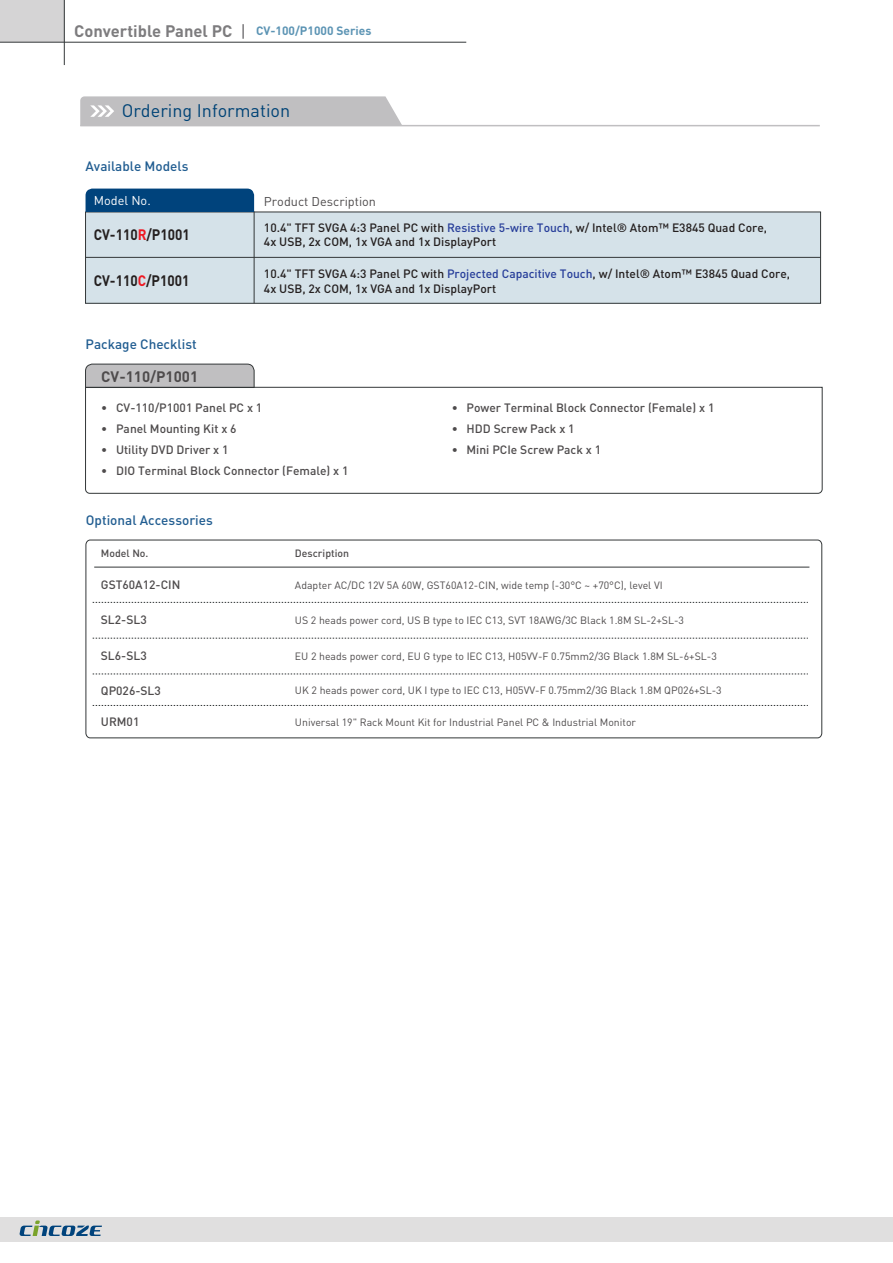
<style>
.page{position:relative;width:893px;height:1263px;background:#fff}
.page>*{position:absolute;margin:0;border:0;box-sizing:border-box;transform-origin:0 0}
.t1{font:18px "DIN Pro";color:#004376}
.t2{font:700 16.5px "DIN Pro";color:#7d7c7e}
.t3{font:700 15px "DIN Pro";color:#241f1f;scale:.9 1}
.t4{font:700 15px "DIN Pro";color:#4e4b4c}
.t5{font:500 13.5px "DIN Pro";color:#215d91}
.t6{font:12.6px "DIN Pro";color:#4e4b4c}
.t7{font:12.6px "DIN Pro";color:#fff}
.t8{font:500 12px/14.4px "DIN Pro";color:#241f1f}
.t9{font:500 12px "DIN Pro";color:#4e4b4c}
.t10{font:700 12px "DIN Pro";color:#5c94b4}
.t11{font:10.5px "DIN Pro";color:#4e4b4c}
.t12{font:500 10.5px "DIN Pro";color:#4e4b4c}
.s1{color:#ef1923}
.s2{color:#273e9a}
</style>
<div class="page">
<div style="left:0;top:1217px;width:893px;height:24px;background:#e0dfdf"></div>
<svg style="left:20px;top:1220px;width:82px;height:16px"></svg>
<hr style="left:80px;top:125px;width:740px;height:1px;background:#c0bfc1">
<svg style="left:80px;top:96px;width:322px;height:29px;background:#c3c2c4"></svg>
<svg style="left:85px;top:364px;width:169px;height:23px;background:#bab9bb"></svg>
<svg style="left:85px;top:387px;width:737px;height:107px"></svg>
<div style="left:86px;top:212px;width:735px;height:91px;background:#d5e2e9"></div>
<hr style="left:254px;top:211px;width:1px;height:92px;background:#333738">
<div style="left:86px;top:189px;width:168px;height:23px;background:#00437c"></div>
<hr style="left:86px;top:257px;width:735px;height:1px;background:#333738">
<div style="left:0;top:0;width:64px;height:42px;background:#d5d4d5"></div>
<hr style="left:0;top:42px;width:466px;height:1px;background:#333738">
<hr style="left:64px;top:0;width:1px;height:65px;background:#333738">
<svg style="left:242px;top:24px;width:2px;height:15px"></svg>
<hr style="left:94px;top:567px;width:715px;height:1px;background:#333738">
<div style="left:86px;top:540px;width:736px;height:198px;border:1px solid #333738;border-radius:5px"></div>
<svg style="left:93px;top:602px;width:715px;height:1px"></svg>
<svg style="left:93px;top:638px;width:715px;height:1px"></svg>
<svg style="left:93px;top:674px;width:715px;height:1px"></svg>
<svg style="left:93px;top:705px;width:715px;height:1px"></svg>
<h2 class="t2" style="left:74px;top:17px;width:160px">Convertible Panel PC</h2>
<p class="t10" style="left:256px;top:21px;width:117px">CV-100/P1000 Series</p>
<h1 class="t1" style="left:122px;top:98px;width:170px">Ordering Information</h1>
<p class="t5" style="left:86px;top:155px;width:104px">Available Models</p>
<p class="t7" style="left:94px;top:192px;width:59px">Model No.</p>
<p class="t6" style="left:264px;top:193px;width:114px">Product Description</p>
<h3 class="t3" style="left:94px;top:222px;width:108px">CV-110<span class="s1">R</span>/P1001</h3>
<p class="t8" style="left:264px;top:219px;width:505px">10.4" TFT SVGA 4:3 Panel PC with <span class="s2">Resistive 5-wire Touch</span>, w/ Intel® Atom™ E3845 Quad Core,<br>4x USB, 2x COM, 1x VGA and 1x DisplayPort</p>
<h3 class="t3" style="left:94px;top:268px;width:108px">CV-110<span class="s1">C</span>/P1001</h3>
<p class="t8" style="left:264px;top:265px;width:528px">10.4" TFT SVGA 4:3 Panel PC with <span class="s2">Projected Capacitive Touch</span>, w/ Intel® Atom™ E3845 Quad Core,<br>4x USB, 2x COM, 1x VGA and 1x DisplayPort</p>
<p class="t5" style="left:86px;top:333px;width:113px">Package Checklist</p>
<h3 class="t4" style="left:101px;top:364px;width:98px">CV-110/P1001</h3>
<p class="t9" style="left:101px;top:398px;width:163px">• CV-110/P1001 Panel PC x 1</p>
<p class="t9" style="left:101px;top:419px;width:137px">• Panel Mounting Kit x 6</p>
<p class="t9" style="left:101px;top:440px;width:129px">• Utility DVD Driver x 1</p>
<p class="t9" style="left:101px;top:461px;width:249px">• DIO Terminal Block Connector (Female) x 1</p>
<p class="t9" style="left:452px;top:398px;width:264px">• Power Terminal Block Connector (Female) x 1</p>
<p class="t9" style="left:452px;top:419px;width:124px">• HDD Screw Pack x 1</p>
<p class="t9" style="left:452px;top:440px;width:151px">• Mini PCIe Screw Pack x 1</p>
<p class="t5" style="left:86px;top:509px;width:128px">Optional Accessories</p>
<p class="t12" style="left:101px;top:545px;width:49px">Model No.</p>
<p class="t9" style="left:101px;top:575px;width:81px">GST60A12-CIN</p>
<p class="t9" style="left:101px;top:610px;width:47px">SL2-SL3</p>
<p class="t9" style="left:101px;top:646px;width:47px">SL6-SL3</p>
<p class="t9" style="left:101px;top:681px;width:61px">QP026-SL3</p>
<p class="t12" style="left:295px;top:545px;width:56px">Description</p>
<p class="t11" style="left:295px;top:578px;width:369px">Adapter AC/DC 12V 5A 60W, GST60A12-CIN, wide temp (-30°C ~ +70°C), level VI</p>
<p class="t11" style="left:295px;top:613px;width:391px">US 2 heads power cord, US B type to IEC C13, SVT 18AWG/3C Black 1.8M SL-2+SL-3</p>
<p class="t11" style="left:295px;top:649px;width:423px">EU 2 heads power cord, EU G type to IEC C13, H05VV-F 0.75mm2/3G Black 1.8M SL-6+SL-3</p>
<p class="t11" style="left:295px;top:683px;width:428px">UK 2 heads power cord, UK I type to IEC C13, H05VV-F 0.75mm2/3G Black 1.8M QP026+SL-3</p>
<p class="t9" style="left:101px;top:712px;width:40px">URM01</p>
<p class="t11" style="left:295px;top:715px;width:343px">Universal 19" Rack Mount Kit for Industrial Panel PC &amp; Industrial Monitor</p>
</div>
